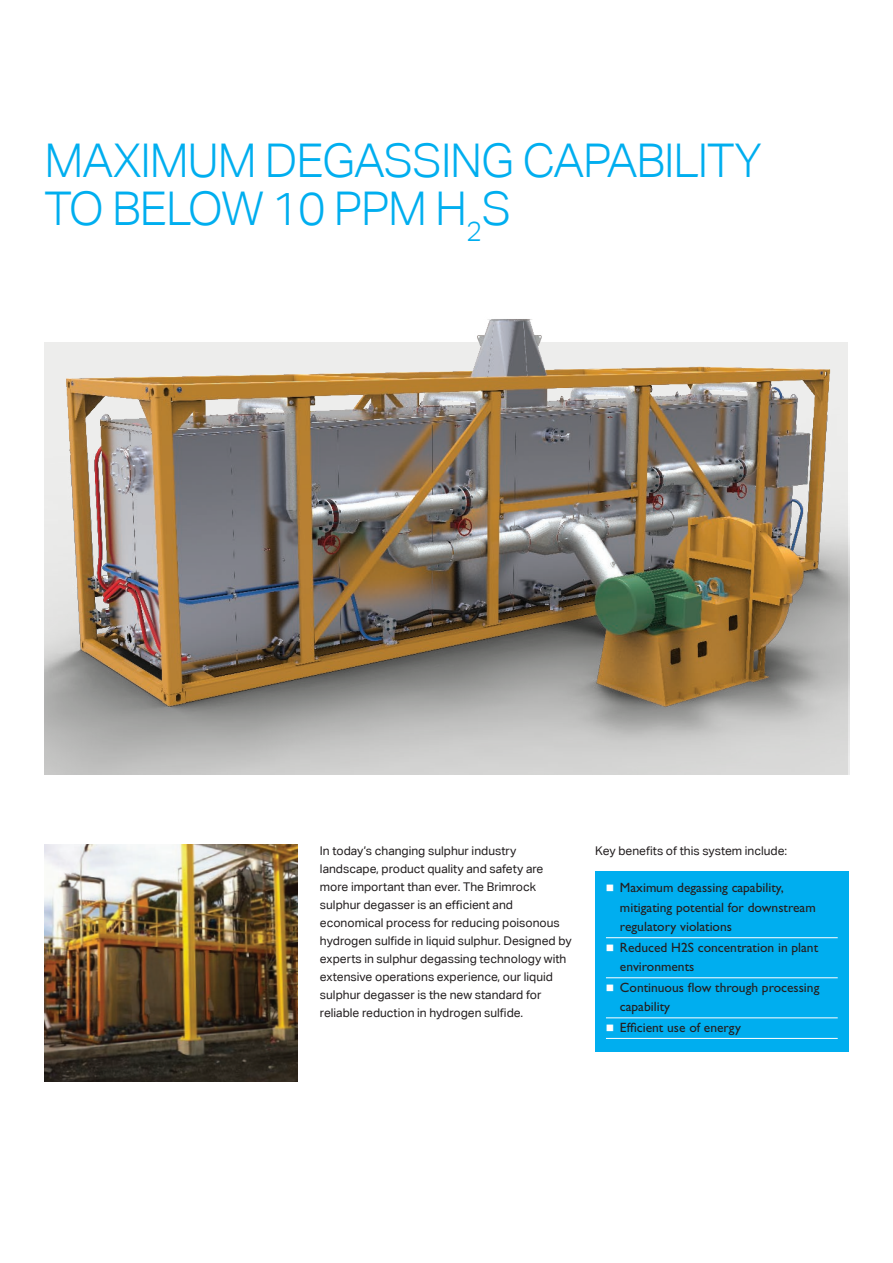
<style>
.page{position:relative;width:893px;height:1263px;background:#fff}
.page>*{position:absolute;margin:0;border:0;box-sizing:border-box;transform-origin:0 0}
.Heading_-_back{font:300 46.5px "Aktiv Grotesk Corp";letter-spacing:-.025em;color:#00aeef}
.t1{font:13.5px/19.5px "Gill Alt One";color:#231f20}
.t2{font:12px/18px "Aktiv Grotesk Corp";color:#231f20}
</style>
<div class="page">
<img style="left:45px;top:319px;width:804px;height:455px">
<img style="left:45px;top:845px;width:253px;height:236px">
<div style="left:595px;top:871px;width:253px;height:181px;background:#00aeef"></div>
<hr style="left:606px;top:937px;width:232px;height:1px;background:#fff">
<hr style="left:606px;top:977px;width:232px;height:1px;background:#fff">
<hr style="left:606px;top:1017px;width:232px;height:1px;background:#fff">
<hr style="left:606px;top:1038px;width:232px;height:1px;background:#fff">
<p class="Heading_-_back" style="left:45px;top:134px;width:719px">MAXIMUM DEGASSING CAPABILITY</p>
<p class="Heading_-_back" style="left:45px;top:182px;width:468px">TO BELOW 10 PPM H<sub>2</sub>S</p>
<p class="t2" style="left:320px;top:842px;width:253px">In today’s changing sulphur industry landscape, product quality and safety are more important than ever. The Brimrock sulphur degasser is an efficient and economical process for reducing poisonous hydrogen sulfide in liquid sulphur. Designed by experts in sulphur degassing technology with extensive operations experience, our liquid sulphur degasser is the new standard for reliable reduction in hydrogen sulfide.</p>
<p class="t2" style="left:595px;top:842px;width:193px">Key benefits of this system include:</p>
<p class="t1" style="left:620px;top:878px;width:197px">Maximum degassing capability, mitigating potential for downstream regulatory violations</p>
<p class="t1" style="left:620px;top:937px;width:200px">Reduced H2S concentration in plant environments</p>
<p class="t1" style="left:620px;top:977px;width:201px">Continuous flow through processing capability</p>
<p class="t1" style="left:620px;top:1017px;width:122px">Efficient use of energy</p>
</div>
